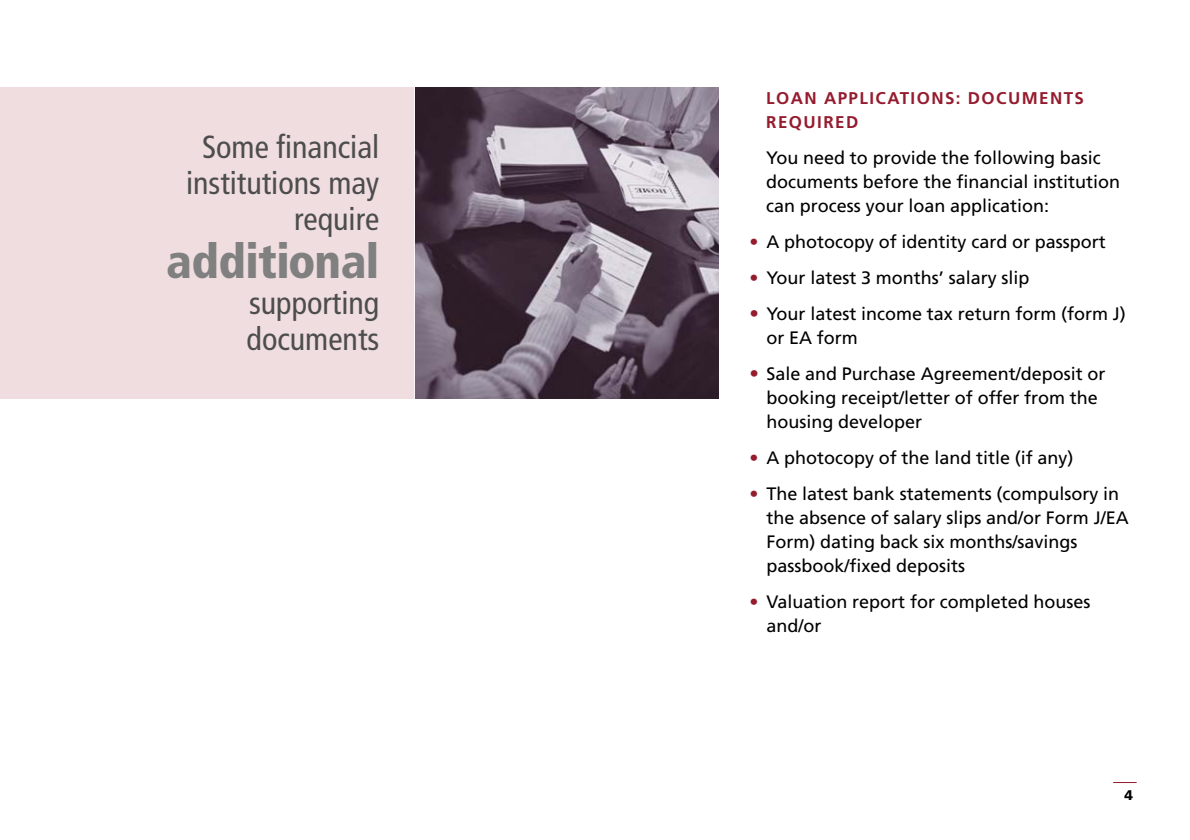
<style>
.page{position:relative;width:1190px;height:840px;background:#fff}
.page>*{position:absolute;margin:0;border:0;box-sizing:border-box;transform-origin:0 0}
.t1{font:900 condensed 48px "Frutiger";letter-spacing:-.01em;color:#808080}
.t2{font:condensed 32px/36px "Frutiger";color:#4d4d4d;text-align:right}
.t3{font:18px/24px "Frutiger";color:#000}
.t4{font:700 17px/24px "Frutiger";letter-spacing:.085em;color:#951c2e}
.t5{font:900 14px "Frutiger";color:#000}
.s1{color:#951c2e}
.s2{font-weight:700;font-stretch:condensed;font-size:19px;color:#951c2e}
</style>
<div class="page">
<div style="left:0;top:87px;width:653px;height:312px;background:#efdde0"></div>
<svg style="left:1113px;top:782px;width:24px;height:1px"></svg>
<img style="left:415px;top:88px;width:304px;height:311px">
<h2 class="t2" style="left:186px;top:131px;width:195px">Some financial institutions may require</h2>
<h1 class="t1" style="left:166px;top:242px;width:215px">additional</h1>
<h2 class="t2" style="left:247px;top:287px;width:134px;text-align:left">supporting documents</h2>
<p class="t4" style="left:766px;top:87px;width:319px">LOAN APPLICATIONS: DOCUMENTS<br>REQUIRED</p>
<p class="t3" style="left:766px;top:147px;width:355px">You need to provide the following basic documents before the financial institution can process your loan application:</p>
<p class="t3" style="left:749px;top:231px;width:358px"><span class="s1">•</span> A photocopy of identity card or passport</p>
<p class="t3" style="left:749px;top:267px;width:282px"><span class="s1">•</span> Your latest 3 months’ salary slip</p>
<p class="t3" style="left:766px;top:303px;width:361px;text-indent:-17px"><span class="s2">•</span> Your latest income tax return form (form J) or EA form</p>
<p class="t3" style="left:766px;top:363px;width:341px;text-indent:-17px"><span class="s2">•</span> Sale and Purchase Agreement/deposit or booking receipt/letter of offer from the housing developer</p>
<p class="t3" style="left:749px;top:447px;width:326px"><span class="s1">•</span> A photocopy of the land title (if any)</p>
<p class="t3" style="left:766px;top:483px;width:364px;text-indent:-17px"><span class="s1">•</span> The latest bank statements (compulsory in the absence of salary slips and/or Form J/EA Form) dating back six months/savings passbook/fixed deposits</p>
<p class="t3" style="left:766px;top:591px;width:326px;text-indent:-17px"><span class="s1">•</span> Valuation report for completed houses and/or</p>
<p class="t5" style="left:1125px;top:790px;width:10px">4</p>
</div>
